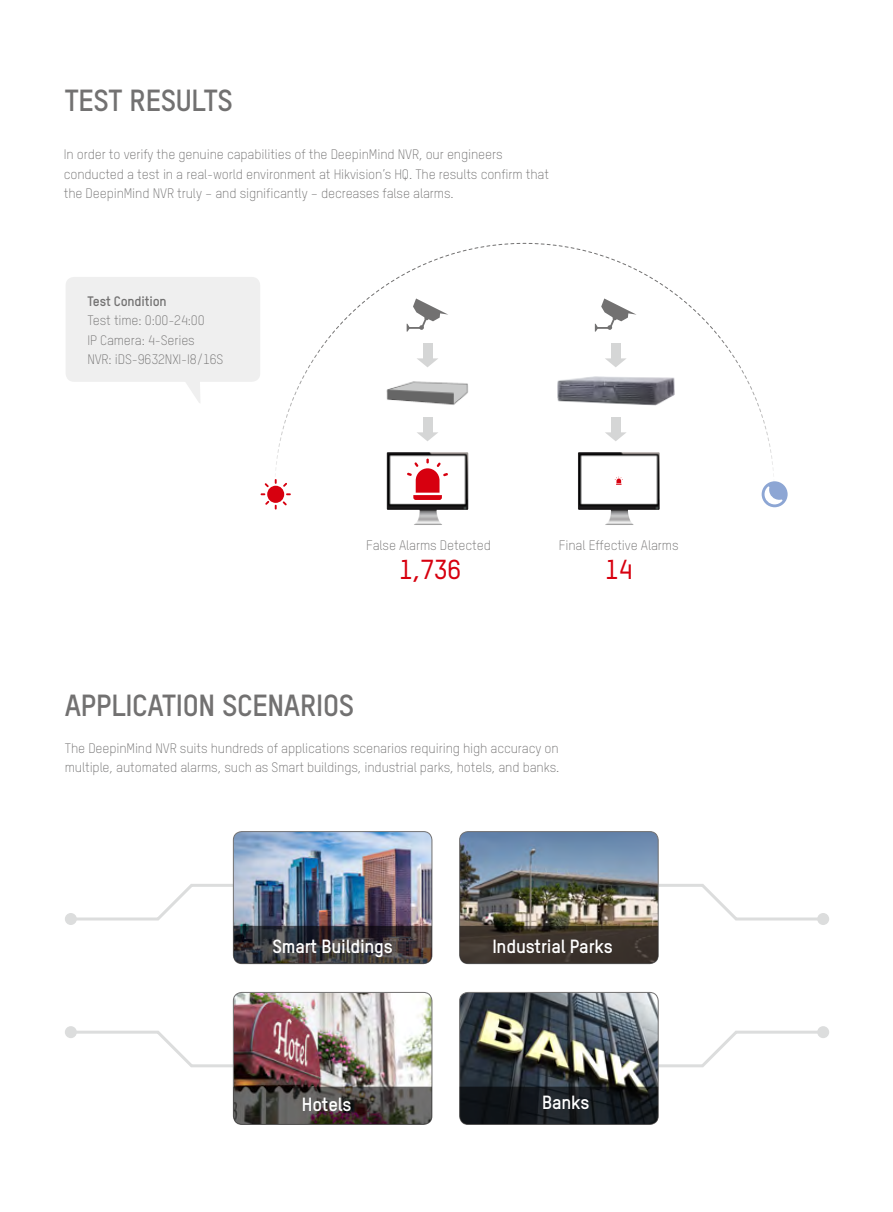
<style>
.page{position:relative;width:893px;height:1212px;background:#fff}
.page>*{position:absolute;margin:0;border:0;box-sizing:border-box;transform-origin:0 0}
.t1{font:700 30px "TSTARPRO";letter-spacing:-.01em;color:#727171}
.t2{font:500 27px "TSTARPRO";color:#d7000f}
.t3{font:700 18.75px "TSTARPRO";letter-spacing:-.01em;color:#fff}
.t4{font:300 13.5px/19.5px "TSTARPRO";letter-spacing:-.01em;color:#727171}
.t5{font:700 13.5px "TSTARPRO";letter-spacing:-.01em;color:#727171}
</style>
<div class="page">
<div style="left:66px;top:277px;width:194px;height:105px;background:#efefef;border-radius:9px"></div>
<svg style="left:186px;top:382px;width:14px;height:21px"></svg>
<div style="left:65px;top:913px;width:12px;height:12px;background:#dcdddd;border-radius:50%"></div>
<svg style="left:68px;top:1029px;width:165px;height:40px"></svg>
<div style="left:65px;top:1026px;width:12px;height:12px;background:#dcdddd;border-radius:50%"></div>
<div style="left:817px;top:913px;width:12px;height:12px;background:#dcdddd;border-radius:50%"></div>
<svg style="left:658px;top:1029px;width:168px;height:40px"></svg>
<div style="left:817px;top:1026px;width:12px;height:12px;background:#dcdddd;border-radius:50%"></div>
<img style="left:233px;top:831px;width:199px;height:51px">
<div style="left:233px;top:831px;width:199px;height:133px;border:1px solid #727171;border-radius:9px"></div>
<img style="left:68px;top:882px;width:364px;height:81px">
<img style="left:233px;top:992px;width:199px;height:95px">
<div style="left:233px;top:992px;width:199px;height:132px;border:1px solid #727171;border-radius:9px"></div>
<svg style="left:233px;top:1087px;width:199px;height:37px;background:#4f4a48"></svg>
<img style="left:460px;top:992px;width:198px;height:95px">
<div style="left:459px;top:992px;width:199px;height:132px;border:1px solid #727171;border-radius:9px"></div>
<svg style="left:460px;top:1087px;width:198px;height:37px;background:#15191e"></svg>
<img style="left:460px;top:831px;width:198px;height:51px">
<div style="left:459px;top:831px;width:199px;height:133px;border:1px solid #727171;border-radius:9px"></div>
<img style="left:460px;top:882px;width:366px;height:81px">
<img style="left:387px;top:494px;width:81px;height:31px">
<img style="left:578px;top:494px;width:82px;height:31px">
<svg style="left:275px;top:243px;width:499px;height:251px"></svg>
<svg style="left:261px;top:479px;width:30px;height:30px"></svg>
<svg style="left:762px;top:481px;width:26px;height:26px"></svg>
<svg style="left:407px;top:459px;width:41px;height:41px"></svg>
<h1 class="t1" style="left:65px;top:80px;width:169px">TEST RESULTS</h1>
<p class="t4" style="left:64px;top:144px;width:487px">In order to verify the genuine capabilities of the DeepinMind NVR, our engineers conducted a test in a real-world environment at Hikvision’s HQ. The results confirm that the DeepinMind NVR truly – and significantly – decreases false alarms.</p>
<p class="t5" style="left:87px;top:292px;width:81px">Test Condition</p>
<p class="t4" style="left:87px;top:310px;width:138px">Test time: 0:00-24:00<br>IP Camera: 4-Series<br>NVR: iDS-9632NXI-I8/16S</p>
<p class="t4" style="left:366px;top:535px;width:126px">False Alarms Detected</p>
<h2 class="t2" style="left:399px;top:551px;width:64px">1,736</h2>
<p class="t4" style="left:559px;top:535px;width:121px">Final Effective Alarms</p>
<h2 class="t2" style="left:605px;top:551px;width:29px">14</h2>
<h1 class="t1" style="left:65px;top:685px;width:291px">APPLICATION SCENARIOS</h1>
<p class="t4" style="left:65px;top:738px;width:496px">The DeepinMind NVR suits hundreds of applications scenarios requiring high accuracy on multiple, automated alarms, such as Smart buildings, industrial parks, hotels, and banks.</p>
<h3 class="t3" style="left:272px;top:933px;width:122px">Smart Buildings</h3>
<h3 class="t3" style="left:492px;top:933px;width:122px">Industrial Parks</h3>
<h3 class="t3" style="left:302px;top:1091px;width:51px">Hotels</h3>
<h3 class="t3" style="left:542px;top:1089px;width:49px">Banks</h3>
</div>
